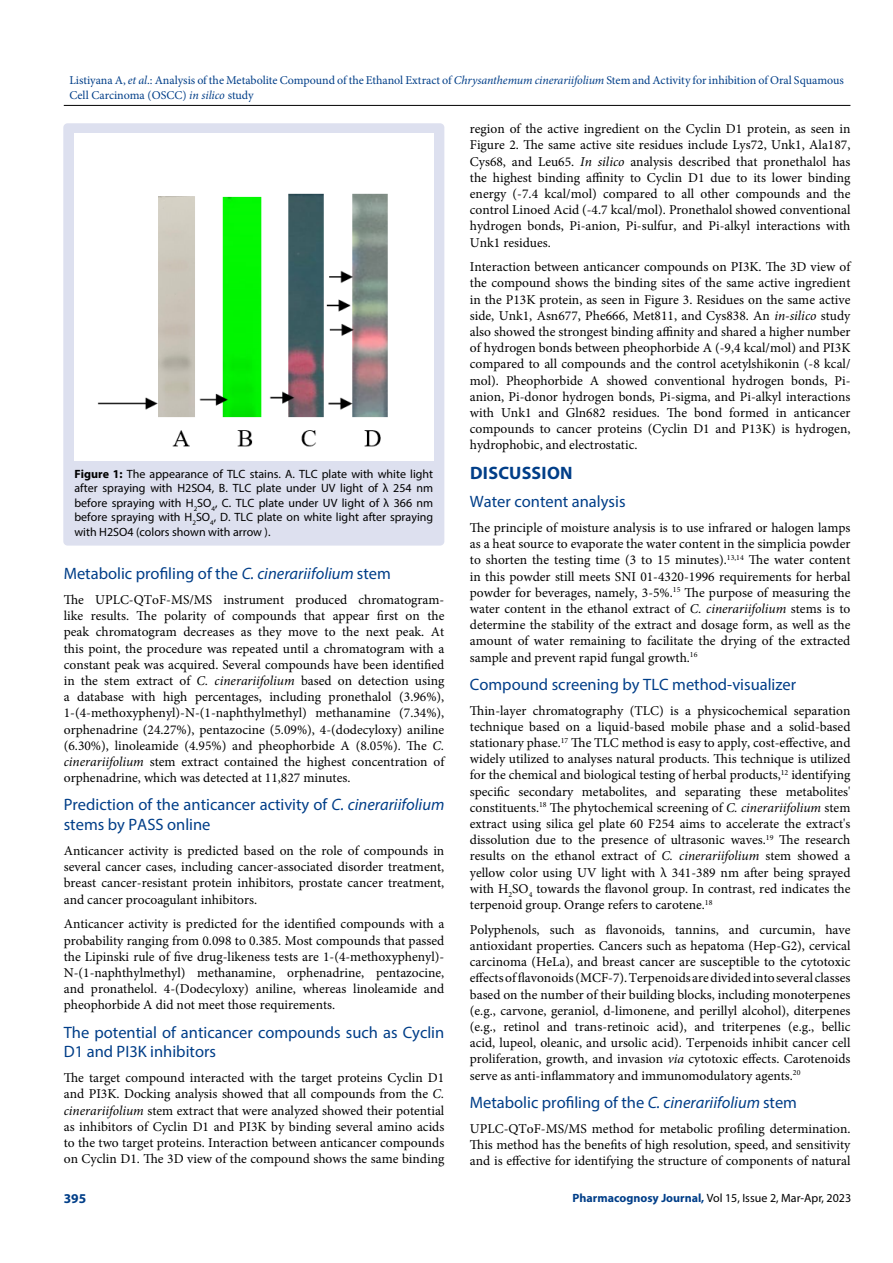
<style>
.page{position:relative;width:893px;height:1263px;background:#fff}
.page>*{position:absolute;margin:0;border:0;box-sizing:border-box;transform-origin:0 0}
.t1{font:700 18px "Myriad Pro";letter-spacing:.015em;color:#003e88}
.t2{font:16.5px/19.8px "Myriad Pro";color:#003e88}
.t3{font:13.5px/16.2px "Minion Pro";color:#000;text-align:justify}
.t4{font:700 13.5px "Myriad Pro";color:#003e88}
.t5{font:12px/14.4px "Myriad Pro";color:#000;text-align:justify}
.t6{font:12px/14.4px "Minion Pro";letter-spacing:-.005em;color:#003e88}
.s1{font-style:italic}
.s2{font-weight:700}
.s3{font-weight:700;color:#003e88}
</style>
<div class="page">
<hr style="left:64px;top:105px;width:786px;height:1px;background:#000">
<div style="left:63px;top:123px;width:381px;height:423px;background:#dde0ef;border-radius:4px"></div>
<img style="left:74px;top:133px;width:359px;height:327px">
<p class="t6" style="left:69px;top:73px;width:776px">Listiyana A, <span class="s1">et al</span>.: Analysis of the Metabolite Compound of the Ethanol Extract of <span class="s1">Chrysanthemum cinerariifolium</span> Stem and Activity for inhibition of Oral Squamous<br>Cell Carcinoma (OSCC) <span class="s1">in silico</span> study</p>
<p class="t5" style="left:74px;top:467px;width:360px"><span class="s2">Figure 1:</span> The appearance of TLC stains. A. TLC plate with white light after spraying with H2SO4, B. TLC plate under UV light of λ 254 nm before spraying with H<sub>2</sub>SO<sub>4</sub>, C. TLC plate under UV light of λ 366 nm before spraying with H<sub>2</sub>SO<sub>4</sub>, D. TLC plate on white light after spraying with H2SO4 (colors shown with arrow ).</p>
<p class="t2" style="left:64px;top:563px;width:329px">Metabolic profiling of the <span class="s1">C. cinerariifolium</span> stem</p>
<p class="t3" style="left:64px;top:592px;width:382px">The UPLC-QToF-MS/MS instrument produced chromatogram&shy;like results. The polarity of compounds that appear first on the peak chromatogram decreases as they move to the next peak. At this point, the procedure was repeated until a chromatogram with a constant peak was acquired. Several compounds have been identified in the stem extract of <span class="s1">C. cinerariifolium</span> based on detection using a database with high percentages, including pronethalol (3.96%), 1-(4-methoxyphenyl)-N-(1-naphthylmethyl) methanamine (7.34%), orphenadrine (24.27%), pentazocine (5.09%), 4-(dodecyloxy) aniline (6.30%), linoleamide (4.95%) and pheophorbide A (8.05%). The <span class="s1">C. cinerariifolium</span> stem extract contained the highest concentration of orphenadrine, which was detected at 11,827 minutes.</p>
<p class="t2" style="left:64px;top:795px;width:382px">Prediction of the anticancer activity of <span class="s1">C. cinerariifolium </span>stems by PASS online</p>
<p class="t3" style="left:64px;top:843px;width:382px">Anticancer activity is predicted based on the role of compounds in several cancer cases, including cancer-associated disorder treatment, breast cancer-resistant protein inhibitors, prostate cancer treatment, and cancer procoagulant inhibitors.</p>
<p class="t3" style="left:64px;top:916px;width:382px">Anticancer activity is predicted for the identified compounds with a probability ranging from 0.098 to 0.385. Most compounds that passed the Lipinski rule of five drug-likeness tests are 1-(4-methoxyphenyl)- N-(1-naphthylmethyl) methanamine, orphenadrine, pentazocine, and pronathelol. 4-(Dodecyloxy) aniline, whereas linoleamide and pheophorbide A did not meet those requirements.</p>
<p class="t2" style="left:64px;top:1022px;width:382px">The potential of anticancer compounds such as Cyclin<br>D1 and PI3K inhibitors</p>
<p class="t3" style="left:64px;top:1070px;width:382px">The target compound interacted with the target proteins Cyclin D1 and PI3K. Docking analysis showed that all compounds from the <span class="s1">C. cinerariifolium</span> stem extract that were analyzed showed their potential as inhibitors of Cyclin D1 and PI3K by binding several amino acids to the two target proteins. Interaction between anticancer compounds on Cyclin D1. The 3D view of the compound shows the same binding</p>
<p class="t3" style="left:470px;top:121px;width:382px">region of the active ingredient on the Cyclin D1 protein, as seen in Figure 2. The same active site residues include Lys72, Unk1, Ala187, Cys68, and Leu65. <span class="s1">In silico</span> analysis described that pronethalol has the highest binding affinity to Cyclin D1 due to its lower binding energy (-7.4 kcal/mol) compared to all other compounds and the control Linoed Acid (-4.7 kcal/mol). Pronethalol showed conventional hydrogen bonds, Pi-anion, Pi-sulfur, and Pi-alkyl interactions with Unk1 residues.</p>
<p class="t3" style="left:470px;top:259px;width:382px">Interaction between anticancer compounds on PI3K. The 3D view of the compound shows the binding sites of the same active ingredient in the P13K protein, as seen in Figure 3. Residues on the same active side, Unk1, Asn677, Phe666, Met811, and Cys838. An <span class="s1">in-silico</span> study also showed the strongest binding affinity and shared a higher number of hydrogen bonds between pheophorbide A (-9,4 kcal/mol) and PI3K compared to all compounds and the control acetylshikonin (-8 kcal/ mol). Pheophorbide A showed conventional hydrogen bonds, Pi&shy;anion, Pi-donor hydrogen bonds, Pi-sigma, and Pi-alkyl interactions with Unk1 and Gln682 residues. The bond formed in anticancer compounds to cancer proteins (Cyclin D1 and P13K) is hydrogen, hydrophobic, and electrostatic.</p>
<h1 class="t1" style="left:470px;top:461px;width:104px">DISCUSSION</h1>
<p class="t2" style="left:470px;top:492px;width:157px">Water content analysis</p>
<p class="t3" style="left:470px;top:520px;width:382px">The principle of moisture analysis is to use infrared or halogen lamps as a heat source to evaporate the water content in the simplicia powder to shorten the testing time (3 to 15 minutes).<sup>13,14</sup> The water content in this powder still meets SNI 01-4320-1996 requirements for herbal powder for beverages, namely, 3-5%.<sup>15</sup> The purpose of measuring the water content in the ethanol extract of <span class="s1">C. cinerariifolium</span> stems is to determine the stability of the extract and dosage form, as well as the amount of water remaining to facilitate the drying of the extracted sample and prevent rapid fungal growth.<sup>16</sup></p>
<p class="t2" style="left:470px;top:674px;width:328px">Compound screening by TLC method-visualizer</p>
<p class="t3" style="left:470px;top:702px;width:382px">Thin-layer chromatography (TLC) is a physicochemical separation technique based on a liquid-based mobile phase and a solid-based stationary phase.<sup>17</sup> The TLC method is easy to apply, cost-effective, and widely utilized to analyses natural products. This technique is utilized for the chemical and biological testing of herbal products,<sup>12</sup> identifying specific secondary metabolites, and separating these metabolites' constituents.<sup>18</sup> The phytochemical screening of <span class="s1">C. cinerariifolium</span> stem extract using silica gel plate 60 F254 aims to accelerate the extract's dissolution due to the presence of ultrasonic waves.<sup>19</sup> The research results on the ethanol extract of <span class="s1">C. cinerariifolium</span> stem showed a yellow color using UV light with λ 341-389 nm after being sprayed with H<sub>2</sub>SO<sub>4</sub> towards the flavonol group. In contrast, red indicates the terpenoid group. Orange refers to carotene.<sup>18</sup></p>
<p class="t3" style="left:470px;top:921px;width:382px">Polyphenols, such as flavonoids, tannins, and curcumin, have antioxidant properties. Cancers such as hepatoma (Hep-G2), cervical carcinoma (HeLa), and breast cancer are susceptible to the cytotoxic effects of flavonoids (MCF-7). Terpenoids are divided into several classes based on the number of their building blocks, including monoterpenes (e.g., carvone, geraniol, d-limonene, and perillyl alcohol), diterpenes (e.g., retinol and trans-retinoic acid), and triterpenes (e.g., bellic acid, lupeol, oleanic, and ursolic acid). Terpenoids inhibit cancer cell proliferation, growth, and invasion <span class="s1">via</span> cytotoxic effects. Carotenoids serve as anti-inflammatory and immunomodulatory agents.<sup>20</sup></p>
<p class="t2" style="left:470px;top:1092px;width:329px">Metabolic profiling of the <span class="s1">C. cinerariifolium</span> stem</p>
<p class="t3" style="left:470px;top:1120px;width:382px">UPLC-QToF-MS/MS method for metabolic profiling determination.<br>This method has the benefits of high resolution, speed, and sensitivity and is effective for identifying the structure of components of natural</p>
<p class="t4" style="left:64px;top:1189px;width:24px">395</p>
<p class="t5" style="left:573px;top:1190px;width:280px"><span class="s3">Pharmacognosy Journal,</span> Vol 15, Issue 2, Mar-Apr, 2023</p>
</div>
